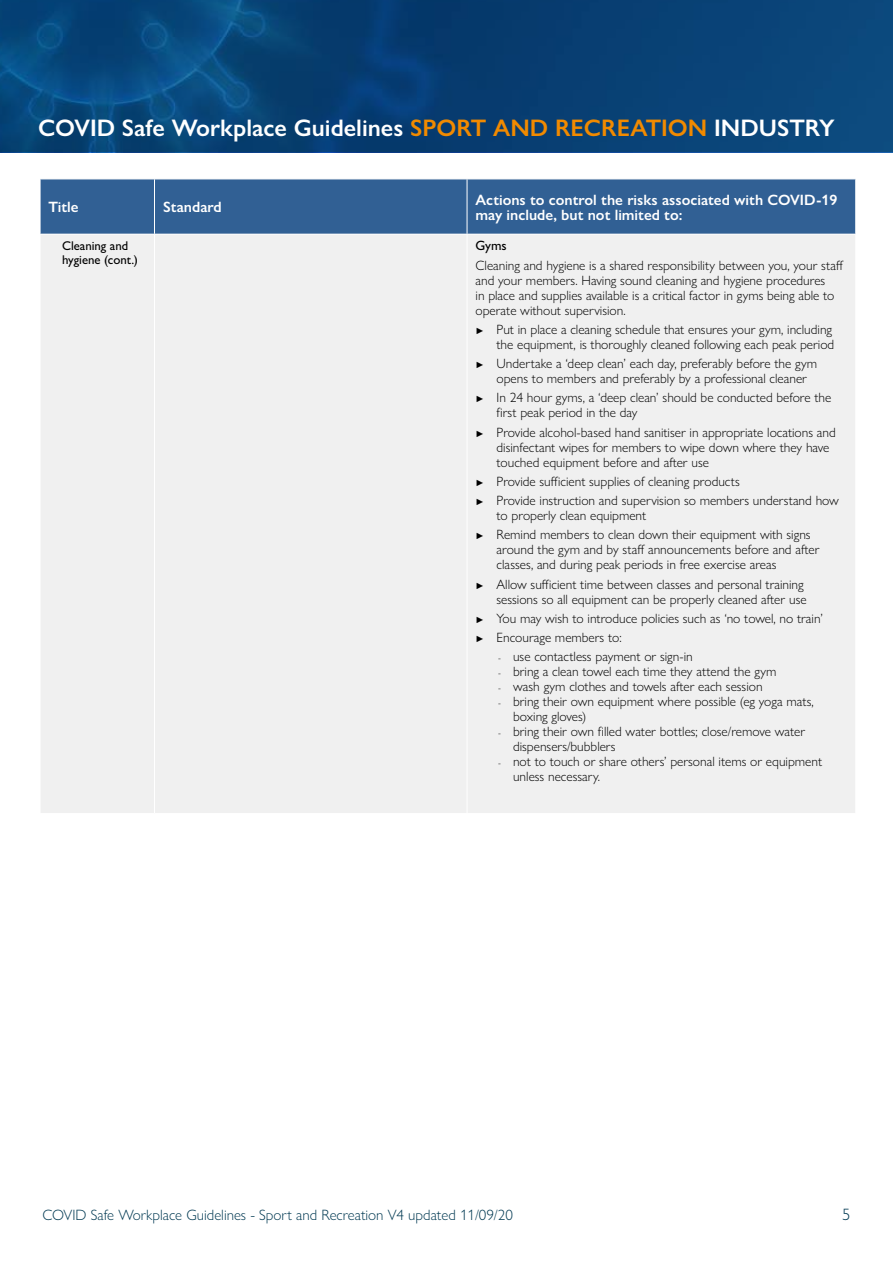
<style>
.page{position:relative;width:893px;height:1263px;background:#fff}
.page>*{position:absolute;margin:0;border:0;box-sizing:border-box;transform-origin:0 0}
.t1{font:600 24px "Gill Sans Nova";color:#fff}
.t2{font:300 16.5px "Gill Sans Nova";color:#003952}
.t3{font:600 15px/15px "Gill Sans Nova";color:#fff}
.t4{font:300 15px "Gill Sans Nova";color:#003952}
.t5{font:300 13.5px/15px "Gill Sans Nova";color:#000}
.t6{font:500 13.5px "Gill Sans Nova";color:#000}
.t7{font:500 12.75px/14.2px "Gill Sans Nova";color:#000}
.s1{color:#f18a00}
.s2{font-weight:500;font-size:9px}
.s3{font-size:9px}
</style>
<div class="page">
<svg style="left:0;top:0;width:893px;height:151px;background:#074276"></svg>
<div style="left:41px;top:180px;width:814px;height:54px;background:#316094"></div>
<div style="left:41px;top:235px;width:814px;height:578px;background:#f0f0f0"></div>
<hr style="left:154px;top:235px;width:1px;height:578px;background:#fff">
<hr style="left:467px;top:235px;width:1px;height:578px;background:#fff">
<hr style="left:154px;top:179px;width:1px;height:55px;background:#fff">
<hr style="left:467px;top:179px;width:1px;height:55px;background:#fff">
<h1 class="t1" style="left:38px;top:113px;width:798px">COVID Safe Workplace Guidelines <span class="s1">SPORT AND RECREATION</span> INDUSTRY</h1>
<p class="t3" style="left:49px;top:199px;width:32px">Title</p>
<p class="t3" style="left:163px;top:199px;width:60px">Standard</p>
<p class="t3" style="left:476px;top:192px;width:363px">Actions to control the risks associated with COVID-19 may include, but not limited to:</p>
<p class="t7" style="left:62px;top:238px;width:77px">Cleaning and hygiene (cont.)</p>
<p class="t6" style="left:476px;top:238px;width:33px">Gyms</p>
<p class="t5" style="left:476px;top:257px;width:370px">Cleaning and hygiene is a shared responsibility between you, your staff and your members. Having sound cleaning and hygiene procedures<br>in place and supplies available is a critical factor in gyms being able to operate without supervision.</p>
<p class="t5" style="left:476px;top:322px;width:360px;text-align:right"><span class="s2">►</span> Put in place a cleaning schedule that ensures your gym, including the equipment, is thoroughly cleaned following each peak period</p>
<p class="t5" style="left:497px;top:356px;width:322px;text-indent:-21px"><span class="s2">►</span> Undertake a ‘deep clean’ each day, preferably before the gym opens to members and preferably by a professional cleaner</p>
<p class="t5" style="left:497px;top:390px;width:336px;text-indent:-21px"><span class="s2">►</span> In 24 hour gyms, a ‘deep clean’ should be conducted before the first peak period in the day</p>
<p class="t5" style="left:497px;top:424px;width:341px;text-indent:-21px"><span class="s2">►</span> Provide alcohol-based hand sanitiser in appropriate locations and disinfectant wipes for members to wipe down where they have touched equipment before and after use</p>
<p class="t5" style="left:476px;top:472px;width:365px;line-height:19.2px"><span class="s2">►</span> Provide sufficient supplies of cleaning products<br><span class="s2">►</span> Provide instruction and supervision so members understand how</p>
<p class="t5" style="left:476px;top:506px;width:337px;line-height:19.2px;text-indent:21px">to properly clean equipment<br><span class="s2">►</span> Remind members to clean down their equipment with signs</p>
<p class="t5" style="left:497px;top:542px;width:324px">around the gym and by staff announcements before and after classes, and during peak periods in free exercise areas</p>
<p class="t5" style="left:476px;top:576px;width:333px;text-align:right"><span class="s2">►</span> Allow sufficient time between classes and personal training sessions so all equipment can be properly cleaned after use</p>
<p class="t5" style="left:476px;top:609px;width:349px;line-height:19.2px"><span class="s2">►</span> You may wish to introduce policies such as ‘no towel, no train’ <span class="s2">►</span> Encourage members to:</p>
<p class="t5" style="left:498px;top:649px;width:196px"><span class="s3">-</span> use contactless payment or sign-in</p>
<p class="t5" style="left:498px;top:664px;width:280px"><span class="s3">-</span> bring a clean towel each time they attend the gym</p>
<p class="t5" style="left:498px;top:679px;width:266px"><span class="s3">-</span> wash gym clothes and towels after each session</p>
<p class="t5" style="left:513px;top:694px;width:302px;text-indent:-15px"><span class="s3">-</span> bring their own equipment where possible (eg yoga mats, boxing gloves)</p>
<p class="t5" style="left:513px;top:724px;width:294px;text-indent:-15px"><span class="s3">-</span> bring their own filled water bottles; close/remove water dispensers/bubblers</p>
<p class="t5" style="left:513px;top:754px;width:311px;text-indent:-15px"><span class="s3">-</span> not to touch or share others’ personal items or equipment unless necessary.</p>
<p class="t4" style="left:43px;top:1206px;width:472px">COVID Safe Workplace Guidelines - Sport and Recreation V4 updated 11/09/20</p>
<p class="t2" style="left:842px;top:1204px;width:10px">5</p>
</div>
